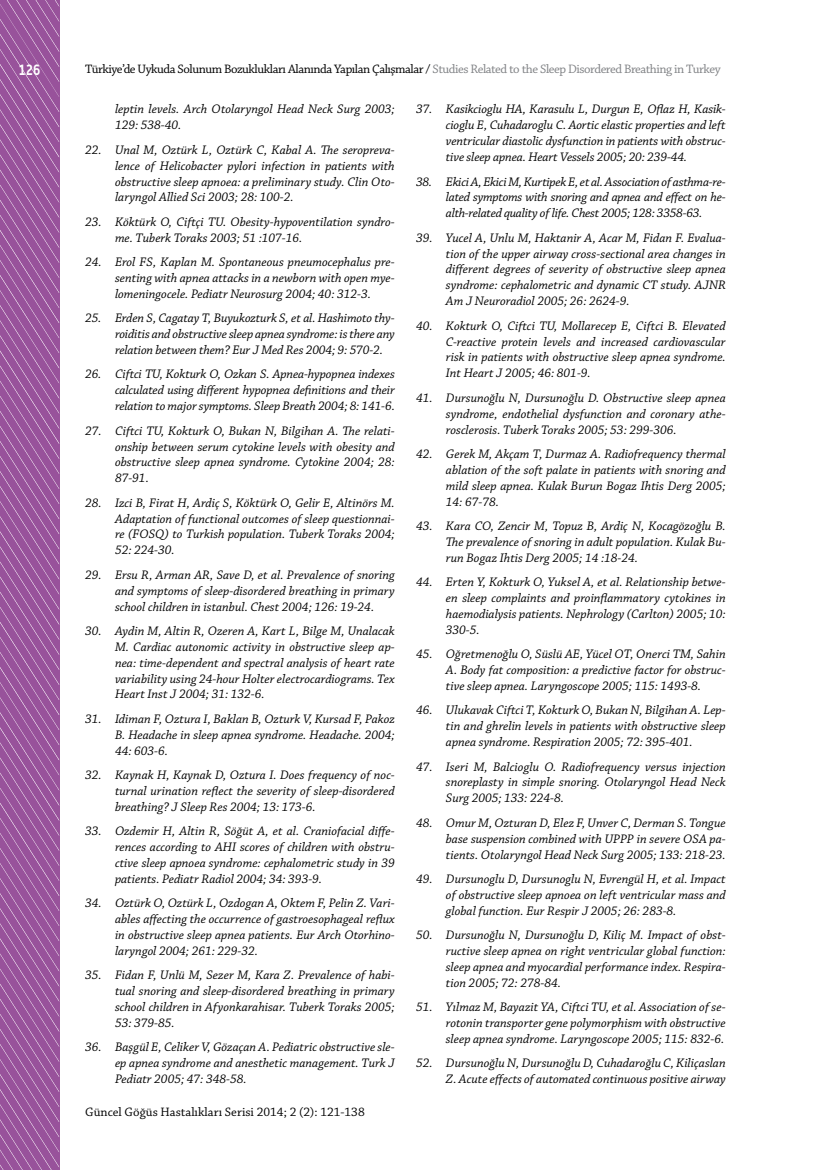
<style>
.page{position:relative;width:830px;height:1170px;background:#fff}
.page>*{position:absolute;margin:0;border:0;box-sizing:border-box;transform-origin:0 0}
.t1{font:700 15px "Alwyn";color:#fff;scale:.85 1}
.t2{font:italic 13.05px/15.9px "Chaparral Pro";color:#000;text-align:justify}
.t3{font:12.9px "Chaparral Pro";letter-spacing:-.035em;color:#000}
.t4{font:12.9px "Chaparral Pro";color:#000}
.s1{color:#808285}
</style>
<div class="page">
<svg style="left:0;top:0;width:59px;height:1169px;background:#9d5ba0"></svg>
<p class="t1" style="left:18px;top:61px;width:28px">126</p>
<p class="t3" style="left:85px;top:62px;width:636px">Türkiye’de Uykuda Solunum Bozuklukları Alanında Yapılan Çalışmalar / <span class="s1">Studies Related to the Sleep Disordered Breathing in Turkey</span></p>
<p class="t2" style="left:115px;top:102px;width:281px">leptin levels. Arch Otolaryngol Head Neck Surg 2003;<br>129: 538-40.</p>
<p class="t2" style="left:115px;top:142px;width:281px;text-indent:-30px">22. Unal M, Oztürk L, Oztürk C, Kabal A. The seropreva&shy;lence of Helicobacter pylori infection in patients with obstructive sleep apnoea: a preliminary study. Clin Oto&shy;laryngol Allied Sci 2003; 28: 100-2.</p>
<p class="t2" style="left:115px;top:214px;width:281px;text-indent:-30px">23. Köktürk O, Ciftçi TU. Obesity-hypoventilation syndro&shy;me. Tuberk Toraks 2003; 51 :107-16.</p>
<p class="t2" style="left:115px;top:254px;width:281px;text-indent:-30px">24. Erol FS, Kaplan M. Spontaneous pneumocephalus pre&shy;senting with apnea attacks in a newborn with open mye&shy;lomeningocele. Pediatr Neurosurg 2004; 40: 312-3.</p>
<p class="t2" style="left:115px;top:311px;width:281px;text-indent:-30px">25. Erden S, Cagatay T, Buyukozturk S, et al. Hashimoto thy&shy;roiditis and obstructive sleep apnea syndrome: is there any relation between them? Eur J Med Res 2004; 9: 570-2.</p>
<p class="t2" style="left:115px;top:367px;width:281px;text-indent:-30px">26. Ciftci TU, Kokturk O, Ozkan S. Apnea-hypopnea indexes calculated using different hypopnea definitions and their relation to major symptoms. Sleep Breath 2004; 8: 141-6.</p>
<p class="t2" style="left:115px;top:423px;width:281px;text-indent:-30px">27. Ciftci TU, Kokturk O, Bukan N, Bilgihan A. The relati&shy;onship between serum cytokine levels with obesity and obstructive sleep apnea syndrome. Cytokine 2004; 28:<br>87-91.</p>
<p class="t2" style="left:115px;top:495px;width:281px;text-indent:-30px">28. Izci B, Firat H, Ardiç S, Köktürk O, Gelir E, Altinörs M.<br>Adaptation of functional outcomes of sleep questionnai&shy;re (FOSQ) to Turkish population. Tuberk Toraks 2004; 52: 224-30.</p>
<p class="t2" style="left:115px;top:567px;width:281px;text-indent:-30px">29. Ersu R, Arman AR, Save D, et al. Prevalence of snoring and symptoms of sleep-disordered breathing in primary school children in istanbul. Chest 2004; 126: 19-24.</p>
<p class="t2" style="left:115px;top:623px;width:281px;text-indent:-30px">30. Aydin M, Altin R, Ozeren A, Kart L, Bilge M, Unalacak M. Cardiac autonomic activity in obstructive sleep ap&shy;nea: time-dependent and spectral analysis of heart rate variability using 24-hour Holter electrocardiograms. Tex Heart Inst J 2004; 31: 132-6.</p>
<p class="t2" style="left:115px;top:711px;width:281px;text-indent:-30px">31. Idiman F, Oztura I, Baklan B, Ozturk V, Kursad F, Pakoz B. Headache in sleep apnea syndrome. Headache. 2004; 44: 603-6.</p>
<p class="t2" style="left:115px;top:767px;width:281px;text-indent:-30px">32. Kaynak H, Kaynak D, Oztura I. Does frequency of noc&shy;turnal urination reflect the severity of sleep-disordered breathing? J Sleep Res 2004; 13: 173-6.</p>
<p class="t2" style="left:115px;top:823px;width:281px;text-indent:-30px">33. Ozdemir H, Altin R, Söğüt A, et al. Craniofacial diffe&shy;rences according to AHI scores of children with obstru&shy;ctive sleep apnoea syndrome: cephalometric study in 39 patients. Pediatr Radiol 2004; 34: 393-9.</p>
<p class="t2" style="left:115px;top:895px;width:281px;text-indent:-30px">34. Oztürk O, Oztürk L, Ozdogan A, Oktem F, Pelin Z. Vari&shy;ables affecting the occurrence of gastroesophageal reflux in obstructive sleep apnea patients. Eur Arch Otorhino&shy;laryngol 2004; 261: 229-32.</p>
<p class="t2" style="left:115px;top:967px;width:281px;text-indent:-30px">35. Fidan F, Unlü M, Sezer M, Kara Z. Prevalence of habi&shy;tual snoring and sleep-disordered breathing in primary school children in Afyonkarahisar. Tuberk Toraks 2005; 53: 379-85.</p>
<p class="t2" style="left:115px;top:1039px;width:281px;text-indent:-30px">36. Başgül E, Celiker V, Gözaçan A. Pediatric obstructive sle&shy;ep apnea syndrome and anesthetic management. Turk J Pediatr 2005; 47: 348-58.</p>
<p class="t2" style="left:445px;top:102px;width:281px;text-indent:-30px">37. Kasikcioglu HA, Karasulu L, Durgun E, Oflaz H, Kasik&shy;cioglu E, Cuhadaroglu C. Aortic elastic properties and left ventricular diastolic dysfunction in patients with obstruc&shy;tive sleep apnea. Heart Vessels 2005; 20: 239-44.</p>
<p class="t2" style="left:445px;top:174px;width:281px;text-indent:-30px">38. Ekici A, Ekici M, Kurtipek E, et al. Association of asthma-re&shy;lated symptoms with snoring and apnea and effect on he&shy;alth-related quality of life. Chest 2005; 128: 3358-63.</p>
<p class="t2" style="left:445px;top:230px;width:281px;text-indent:-30px">39. Yucel A, Unlu M, Haktanir A, Acar M, Fidan F. Evalua&shy;tion of the upper airway cross-sectional area changes in different degrees of severity of obstructive sleep apnea syndrome: cephalometric and dynamic CT study. AJNR Am J Neuroradiol 2005; 26: 2624-9.</p>
<p class="t2" style="left:445px;top:318px;width:281px;text-indent:-30px">40. Kokturk O, Ciftci TU, Mollarecep E, Ciftci B. Elevated C-reactive protein levels and increased cardiovascular risk in patients with obstructive sleep apnea syndrome.<br>Int Heart J 2005; 46: 801-9.</p>
<p class="t2" style="left:445px;top:390px;width:281px;text-indent:-30px">41. Dursunoğlu N, Dursunoğlu D. Obstructive sleep apnea syndrome, endothelial dysfunction and coronary athe&shy;rosclerosis. Tuberk Toraks 2005; 53: 299-306.</p>
<p class="t2" style="left:445px;top:446px;width:281px;text-indent:-30px">42. Gerek M, Akçam T, Durmaz A. Radiofrequency thermal ablation of the soft palate in patients with snoring and mild sleep apnea. Kulak Burun Bogaz Ihtis Derg 2005; 14: 67-78.</p>
<p class="t2" style="left:445px;top:518px;width:281px;text-indent:-30px">43. Kara CO, Zencir M, Topuz B, Ardiç N, Kocagözoğlu B.<br>The prevalence of snoring in adult population. Kulak Bu&shy;run Bogaz Ihtis Derg 2005; 14 :18-24.</p>
<p class="t2" style="left:445px;top:574px;width:281px;text-indent:-30px">44. Erten Y, Kokturk O, Yuksel A, et al. Relationship betwe&shy;en sleep complaints and proinflammatory cytokines in haemodialysis patients. Nephrology (Carlton) 2005; 10:<br>330-5.</p>
<p class="t2" style="left:445px;top:646px;width:281px;text-indent:-30px">45. Oğretmenoğlu O, Süslü AE, Yücel OT, Onerci TM, Sahin A. Body fat composition: a predictive factor for obstruc&shy;tive sleep apnea. Laryngoscope 2005; 115: 1493-8.</p>
<p class="t2" style="left:445px;top:702px;width:281px;text-indent:-30px">46. Ulukavak Ciftci T, Kokturk O, Bukan N, Bilgihan A. Lep&shy;tin and ghrelin levels in patients with obstructive sleep apnea syndrome. Respiration 2005; 72: 395-401.</p>
<p class="t2" style="left:445px;top:759px;width:281px;text-indent:-30px">47. Iseri M, Balcioglu O. Radiofrequency versus injection snoreplasty in simple snoring. Otolaryngol Head Neck Surg 2005; 133: 224-8.</p>
<p class="t2" style="left:445px;top:815px;width:281px;text-indent:-30px">48. Omur M, Ozturan D, Elez F, Unver C, Derman S. Tongue base suspension combined with UPPP in severe OSA pa&shy;tients. Otolaryngol Head Neck Surg 2005; 133: 218-23.</p>
<p class="t2" style="left:445px;top:871px;width:281px;text-indent:-30px">49. Dursunoglu D, Dursunoglu N, Evrengül H, et al. Impact of obstructive sleep apnoea on left ventricular mass and global function. Eur Respir J 2005; 26: 283-8.</p>
<p class="t2" style="left:445px;top:927px;width:281px;text-indent:-30px">50. Dursunoğlu N, Dursunoğlu D, Kiliç M. Impact of obst&shy;ructive sleep apnea on right ventricular global function: sleep apnea and myocardial performance index. Respira&shy;tion 2005; 72: 278-84.</p>
<p class="t2" style="left:445px;top:999px;width:281px;text-indent:-30px">51. Yılmaz M, Bayazit YA, Ciftci TU, et al. Association of se&shy;rotonin transporter gene polymorphism with obstructive sleep apnea syndrome. Laryngoscope 2005; 115: 832-6.</p>
<p class="t2" style="left:416px;top:1055px;width:311px;text-align:right">52. Dursunoğlu N, Dursunoğlu D, Cuhadaroğlu C, Kiliçaslan<br>Z. Acute effects of automated continuous positive airway</p>
<p class="t4" style="left:85px;top:1104px;width:281px">Güncel Göğüs Hastalıkları Serisi 2014; 2 (2): 121-138</p>
</div>
